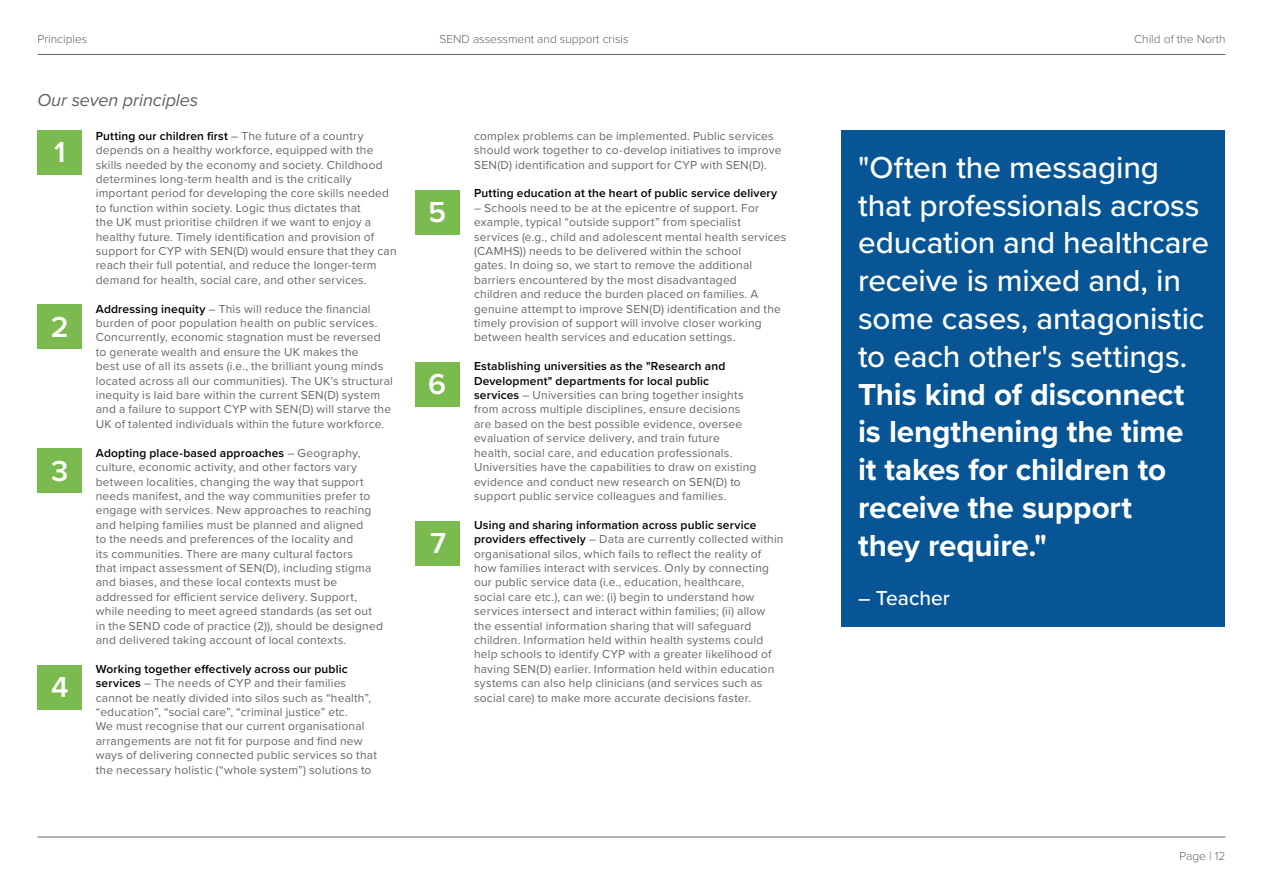
<style>
.page{position:relative;width:1263px;height:893px;background:#fff}
.page>*{position:absolute;margin:0;border:0;box-sizing:border-box;transform-origin:0 0}
.t1{font:500 31.5px/37.8px "Proxima Nova";letter-spacing:-.005em;color:#fff}
.t2{font:600 30px "Proxima Nova";color:#fff}
.t3{font:500 21px "Proxima Nova";letter-spacing:-.005em;color:#fff}
.t4{font:italic 18px "Proxima Nova";letter-spacing:-.005em;color:#5c6166}
.t5{font:12px/14.4px "Proxima Nova";letter-spacing:.015em;color:#63666a}
.t6{font:600 12px "Proxima Nova";letter-spacing:.015em;color:#000}
.t7{font:300 12px "Proxima Nova";color:#5c6166}
.t8{font:300 12px "Proxima Nova";color:#63666a}
.s1{font-weight:600;color:#000}
.s2{font-weight:700}
</style>
<div class="page">
<hr style="left:38px;top:54px;width:1187px;height:1px;background:#63666a">
<hr style="left:38px;top:837px;width:1187px;height:1px;background:#63666a">
<div style="left:38px;top:130px;width:44px;height:45px;background:#7bba4f"></div>
<div style="left:38px;top:304px;width:44px;height:45px;background:#7bba4f"></div>
<div style="left:38px;top:449px;width:44px;height:44px;background:#7bba4f"></div>
<div style="left:38px;top:665px;width:44px;height:45px;background:#7bba4f"></div>
<div style="left:415px;top:190px;width:44px;height:45px;background:#7bba4f"></div>
<div style="left:415px;top:362px;width:44px;height:45px;background:#7bba4f"></div>
<div style="left:415px;top:521px;width:44px;height:44px;background:#7bba4f"></div>
<div style="left:841px;top:130px;width:384px;height:497px;background:#075594"></div>
<p class="t7" style="left:38px;top:30px;width:51px">Principles</p>
<p class="t7" style="left:439px;top:30px;width:191px">SEND assessment and support crisis</p>
<p class="t8" style="left:1134px;top:30px;width:93px">Child of the North</p>
<p class="t4" style="left:38px;top:86px;width:162px">Our seven principles</p>
<p class="t5" style="left:96px;top:128px;width:302px"><span class="s1">Putting our children first</span> – The future of a country depends on a healthy workforce, equipped with the skills needed by the economy and society. Childhood determines long-term health and is the critically important period for developing the core skills needed to function within society. Logic thus dictates that<br>the UK must prioritise children if we want to enjoy a healthy future. Timely identification and provision of support for CYP with SEN(D) would ensure that they can reach their full potential, and reduce the longer-term demand for health, social care, and other services.</p>
<p class="t5" style="left:96px;top:301px;width:299px"><span class="s1">Addressing inequity</span> – This will reduce the financial burden of poor population health on public services.<br>Concurrently, economic stagnation must be reversed to generate wealth and ensure the UK makes the<br>best use of all its assets (i.e., the brilliant young minds located across all our communities). The UK’s structural inequity is laid bare within the current SEN(D) system and a failure to support CYP with SEN(D) will starve the UK of talented individuals within the future workforce.</p>
<p class="t5" style="left:96px;top:445px;width:289px"><span class="s1">Adopting place-based approaches</span> – Geography, culture, economic activity, and other factors vary between localities, changing the way that support needs manifest, and the way communities prefer to engage with services. New approaches to reaching and helping families must be planned and aligned<br>to the needs and preferences of the locality and<br>its communities. There are many cultural factors<br>that impact assessment of SEN(D), including stigma and biases, and these local contexts must be addressed for efficient service delivery. Support, while needing to meet agreed standards (as set out in the SEND code of practice (2)), should be designed and delivered taking account of local contexts.</p>
<p class="t5" style="left:96px;top:661px;width:283px"><span class="s1">Working together effectively across our public services</span> – The needs of CYP and their families cannot be neatly divided into silos such as “health”, “education”, “social care”, “criminal justice” etc.<br>We must recognise that our current organisational arrangements are not fit for purpose and find new ways of delivering connected public services so that the necessary holistic (“whole system”) solutions to</p>
<p class="t2" style="left:54px;top:130px;width:13px">1</p>
<p class="t2" style="left:51px;top:304px;width:19px">2</p>
<p class="t2" style="left:51px;top:448px;width:19px">3</p>
<p class="t2" style="left:51px;top:665px;width:19px">4</p>
<p class="t2" style="left:428px;top:190px;width:19px">5</p>
<p class="t2" style="left:428px;top:362px;width:20px">6</p>
<p class="t2" style="left:430px;top:520px;width:17px">7</p>
<p class="t5" style="left:474px;top:128px;width:309px">complex problems can be implemented. Public services should work together to co-develop initiatives to improve<br>SEN(D) identification and support for CYP with SEN(D).</p>
<p class="t6" style="left:474px;top:185px;width:305px">Putting education at the heart of public service delivery</p>
<p class="t5" style="left:474px;top:200px;width:314px">– Schools need to be at the epicentre of support. For example, typical “outside support” from specialist services (e.g., child and adolescent mental health services (CAMHS)) needs to be delivered within the school<br>gates. In doing so, we start to remove the additional barriers encountered by the most disadvantaged<br>children and reduce the burden placed on families. A genuine attempt to improve SEN(D) identification and the timely provision of support will involve closer working between health services and education settings.</p>
<p class="t5" style="left:474px;top:359px;width:284px"><span class="s1">Establishing universities as the "Research and Development" departments for local public services</span> – Universities can bring together insights from across multiple disciplines, ensure decisions are based on the best possible evidence, oversee evaluation of service delivery, and train future health, social care, and education professionals.<br>Universities have the capabilities to draw on existing evidence and conduct new research on SEN(D) to support public service colleagues and families.</p>
<p class="t5" style="left:474px;top:517px;width:311px"><span class="s1">Using and sharing information across public service providers effectively</span> – Data are currently collected within organisational silos, which fails to reflect the reality of how families interact with services. Only by connecting our public service data (i.e., education, healthcare,<br>social care etc.), can we: (i) begin to understand how services intersect and interact within families; (ii) allow the essential information sharing that will safeguard children. Information held within health systems could help schools to identify CYP with a greater likelihood of having SEN(D) earlier. Information held within education systems can also help clinicians (and services such as social care) to make more accurate decisions faster.</p>
<p class="t1" style="left:858px;top:147px;width:352px">"Often the messaging that professionals across education and healthcare receive is mixed and, in some cases, antagonistic to each other's settings.<br><span class="s2">This kind of disconnect is lengthening the time it takes for children to receive the support<br>they require."</span></p>
<p class="t3" style="left:858px;top:583px;width:93px">– Teacher</p>
<p class="t8" style="left:1179px;top:847px;width:47px">Page | 12</p>
</div>
